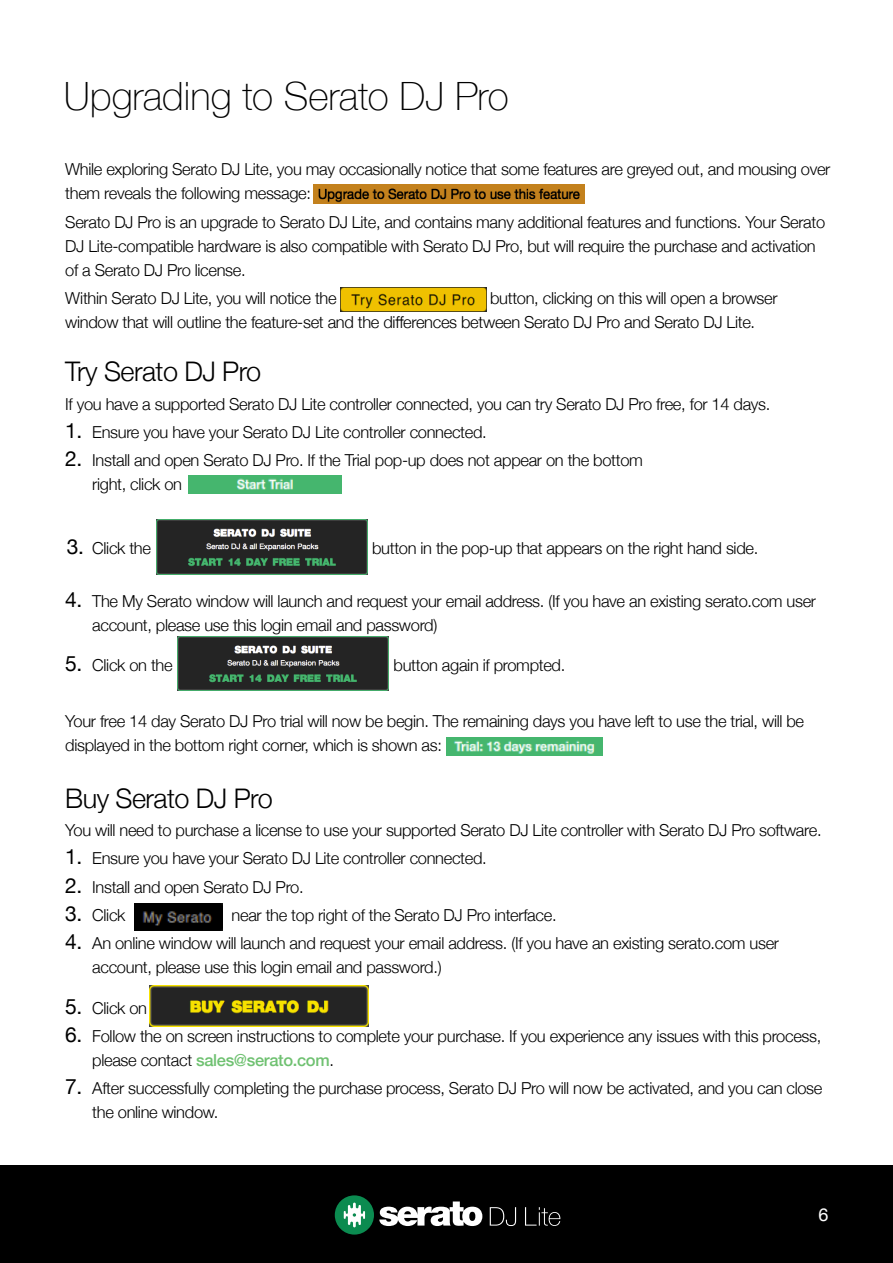
<style>
.page{position:relative;width:893px;height:1263px;background:#fff}
.page>*{position:absolute;margin:0;border:0;box-sizing:border-box;transform-origin:0 0}
.t1{font:100 39px "Helvetica Neue";color:#000}
.t2{font:300 27px "Helvetica Neue";letter-spacing:-.02em;color:#000}
.t3{font:18px "Helvetica Neue";color:#fff}
.t4{font:300 16.5px/24px "Helvetica Neue";letter-spacing:-.02em;color:#000}
.s1{font-weight:400;font-size:21px}
.s2{font-weight:500;color:#6fc171}
</style>
<div class="page">
<div style="left:0;top:1165px;width:893px;height:98px;background:#000"></div>
<svg style="left:490px;top:1207px;width:26px;height:19px"></svg>
<svg style="left:525px;top:1207px;width:35px;height:19px"></svg>
<svg style="left:335px;top:1195px;width:147px;height:39px"></svg>
<img style="left:313px;top:184px;width:271px;height:19px">
<img style="left:340px;top:287px;width:147px;height:24px">
<img style="left:188px;top:476px;width:153px;height:17px">
<img style="left:156px;top:519px;width:211px;height:55px">
<img style="left:178px;top:636px;width:211px;height:55px">
<img style="left:446px;top:738px;width:157px;height:18px">
<img style="left:134px;top:903px;width:89px;height:27px">
<img style="left:149px;top:985px;width:219px;height:41px">
<h1 class="t1" style="left:64px;top:66px;width:446px">Upgrading to Serato DJ Pro</h1>
<p class="t4" style="left:65px;top:156px;width:767px">While exploring Serato DJ Lite, you may occasionally notice that some features are greyed out, and mousing over them reveals the following message:</p>
<p class="t4" style="left:65px;top:209px;width:761px">Serato DJ Pro is an upgrade to Serato DJ Lite, and contains many additional features and functions. Your Serato<br>DJ Lite-compatible hardware is also compatible with Serato DJ Pro, but will require the purchase and activation of a Serato DJ Pro license.</p>
<p class="t4" style="left:65px;top:285px;width:273px">Within Serato DJ Lite, you will notice the</p>
<p class="t4" style="left:65px;top:285px;width:714px;text-indent:425px">button, clicking on this will open a browser window that will outline the feature-set and the differences between Serato DJ Pro and Serato DJ Lite.</p>
<h2 class="t2" style="left:65px;top:350px;width:197px">Try Serato DJ Pro</h2>
<p class="t4" style="left:65px;top:391px;width:707px">If you have a supported Serato DJ Lite controller connected, you can try Serato DJ Pro free, for 14 days.</p>
<p class="t4" style="left:65px;top:419px;width:423px"><span class="s1">1.</span> Ensure you have your Serato DJ Lite controller connected.</p>
<p class="t4" style="left:92px;top:447px;width:552px;text-indent:-27px"><span class="s1">2.</span> Install and open Serato DJ Pro. If the Trial pop-up does not appear on the bottom right, click on</p>
<p class="t4" style="left:67px;top:535px;width:86px"><span class="s1">3.</span> Click the</p>
<p class="t4" style="left:372px;top:535px;width:388px">button in the pop-up that appears on the right hand side.</p>
<p class="t4" style="left:92px;top:588px;width:725px;text-indent:-27px"><span class="s1">4.</span> The My Serato window will launch and request your email address. (If you have an existing serato.com user account, please use this login email and password)</p>
<p class="t4" style="left:65px;top:652px;width:109px"><span class="s1">5.</span> Click on the</p>
<p class="t4" style="left:394px;top:652px;width:173px">button again if prompted.</p>
<p class="t4" style="left:65px;top:708px;width:740px">Your free 14 day Serato DJ Pro trial will now be begin. The remaining days you have left to use the trial, will be displayed in the bottom right corner, which is shown as:</p>
<h2 class="t2" style="left:65px;top:776px;width:209px">Buy Serato DJ Pro</h2>
<p class="t4" style="left:65px;top:817px;width:758px">You will need to purchase a license to use your supported Serato DJ Lite controller with Serato DJ Pro software.</p>
<p class="t4" style="left:65px;top:845px;width:423px"><span class="s1">1.</span> Ensure you have your Serato DJ Lite controller connected.</p>
<p class="t4" style="left:65px;top:874px;width:240px"><span class="s1">2.</span> Install and open Serato DJ Pro.</p>
<p class="t4" style="left:65px;top:902px;width:62px"><span class="s1">3.</span> Click</p>
<p class="t4" style="left:232px;top:902px;width:326px">near the top right of the Serato DJ Pro interface.</p>
<p class="t4" style="left:92px;top:930px;width:688px;text-indent:-27px"><span class="s1">4.</span> An online window will launch and request your email address. (If you have an existing serato.com user account, please use this login email and password.)</p>
<p class="t4" style="left:65px;top:994px;width:83px"><span class="s1">5.</span> Click on</p>
<p class="t4" style="left:92px;top:1023px;width:731px;text-indent:-27px"><span class="s1">6.</span> Follow the on screen instructions to complete your purchase. If you experience any issues with this process, please contact <span class="s2">sales@serato.com</span>.</p>
<p class="t4" style="left:92px;top:1075px;width:732px;text-indent:-27px"><span class="s1">7.</span> After successfully completing the purchase process, Serato DJ Pro will now be activated, and you can close the online window.</p>
<p class="t3" style="left:818px;top:1202px;width:12px">6</p>
</div>
